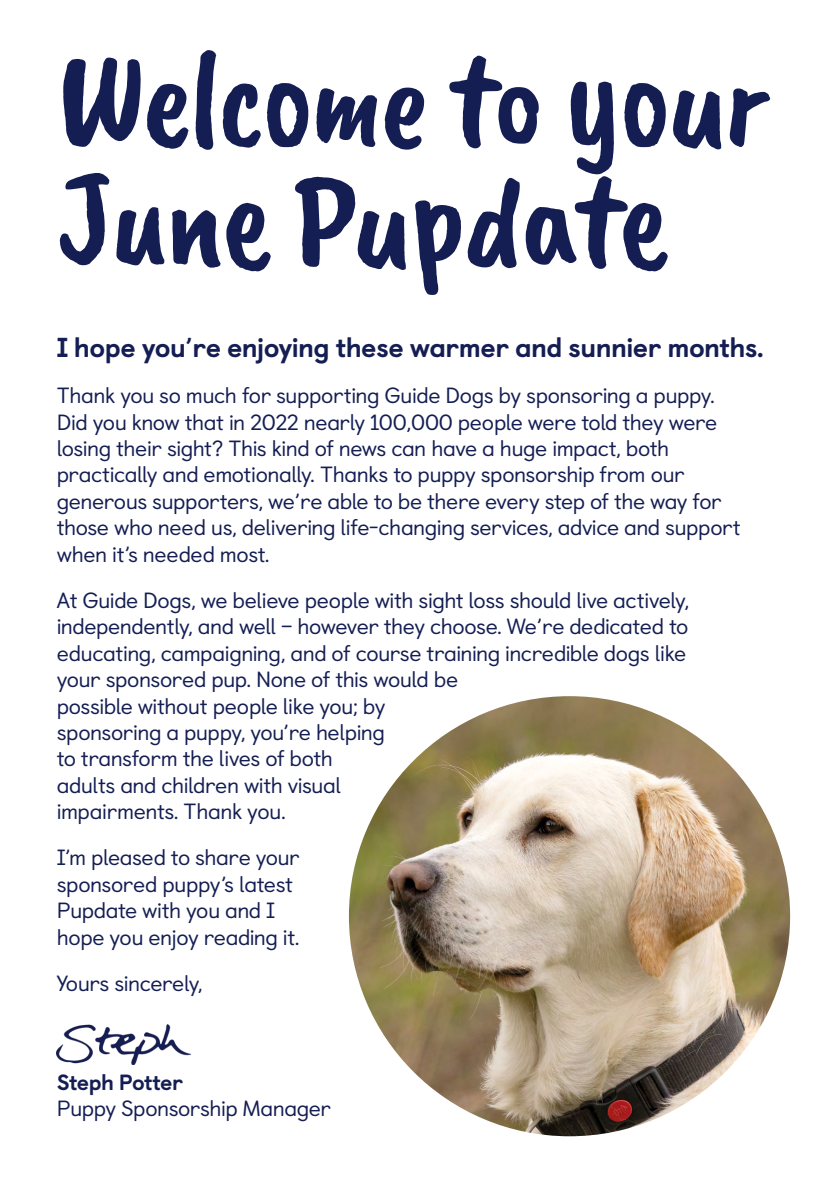
<style>
.page{position:relative;width:837px;height:1191px;background:#fff}
.page>*{position:absolute;margin:0;border:0;box-sizing:border-box;transform-origin:0 0}
.h2_caveat_large{font:136px/120.6px "Caveat Brush";letter-spacing:-.03em;color:#151e53}
.p1_main{font:800 27.4px "Castledown";letter-spacing:-.025em;color:#151e53}
.p1_main-2{font:22px/26.4px "Castledown";letter-spacing:-.02em;color:#151e53}
.s1{font-weight:800}
</style>
<div class="page">
<img style="left:349px;top:696px;width:440px;height:440px;border-radius:220px">
<img style="left:57px;top:1024px;width:133px;height:40px">
<h2 class="h2_caveat_large" style="left:57px;top:42px;width:715px">Welcome to your<br>June Pupdate</h2>
<p class="p1_main" style="left:57px;top:325px;width:708px">I hope you’re enjoying these warmer and sunnier months.</p>
<p class="p1_main-2" style="left:57px;top:380px;width:685px">Thank you so much for supporting Guide Dogs by sponsoring a puppy.<br>Did you know that in 2022 nearly 100,000 people were told they were losing their sight? This kind of news can have a huge impact, both practically and emotionally. Thanks to puppy sponsorship from our generous supporters, we’re able to be there every step of the way for those who need us, delivering life-changing services, advice and support when it’s needed most.</p>
<p class="p1_main-2" style="left:57px;top:585px;width:633px">At Guide Dogs, we believe people with sight loss should live actively, independently, and well – however they choose. We’re dedicated to educating, campaigning, and of course training incredible dogs like your sponsored pup. None of this would be<br>possible without people like you; by<br>sponsoring a puppy, you’re helping<br>to transform the lives of both<br>adults and children with visual<br>impairments. Thank you.</p>
<p class="p1_main-2" style="left:57px;top:842px;width:244px">I’m pleased to share your sponsored puppy’s latest<br>Pupdate with you and I hope you enjoy reading it.</p>
<p class="p1_main-2" style="left:57px;top:968px;width:147px">Yours sincerely,</p>
<p class="p1_main-2" style="left:57px;top:1067px;width:276px"><span class="s1">Steph Potter<br></span>Puppy Sponsorship Manager</p>
</div>
